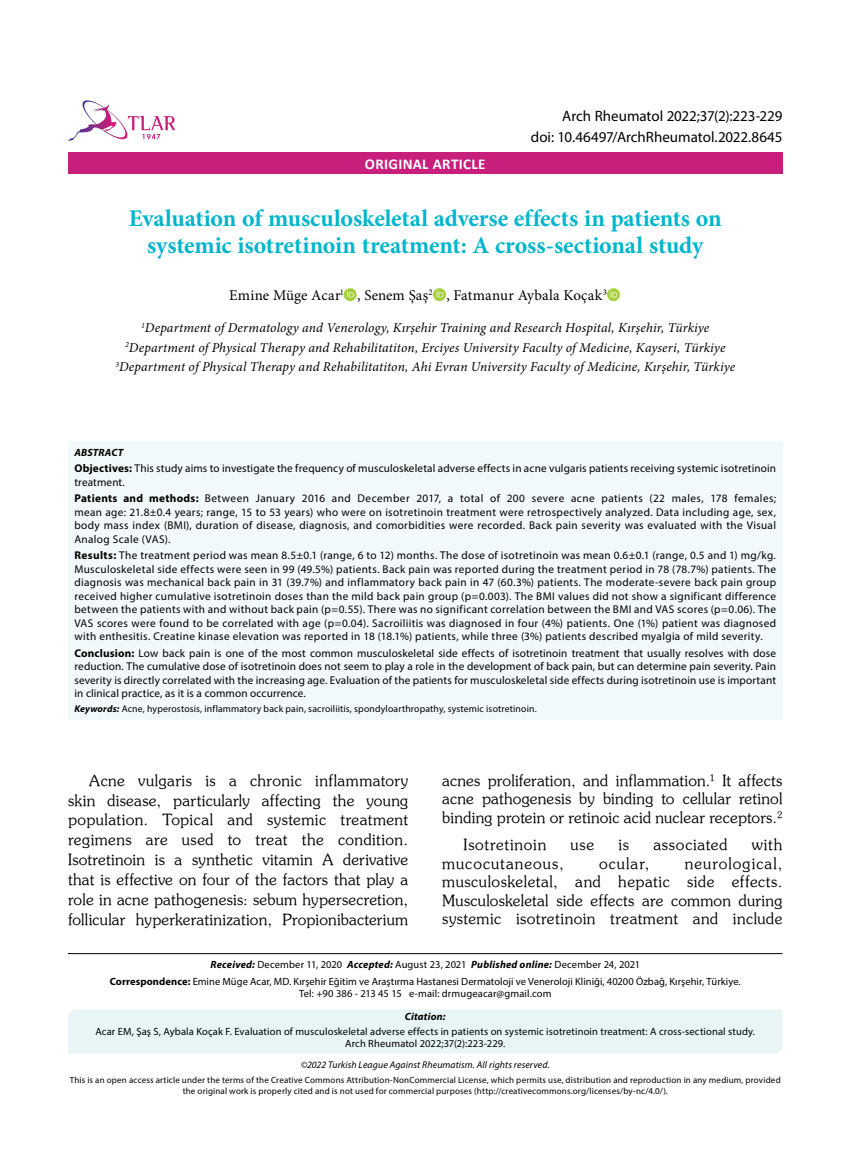
<style>
.page{position:relative;width:859px;height:1170px;background:#fff}
.page>*{position:absolute;margin:0;border:0;box-sizing:border-box;transform-origin:0 0}
.t1{font:700 24px/27px "Minion Pro";letter-spacing:-.005em;color:#00b5cc;text-align:center}
.t2{font:15.45px/19.8px "Souvenir Turk";letter-spacing:.02em;color:#000;text-align:justify}
.t3{font:15.45px "Souvenir Turk";letter-spacing:.05em;color:#000}
.t4{font:15.45px "Souvenir Turk";letter-spacing:.065em;color:#000}
.t5{font:15px "Myriad Pro";letter-spacing:-.005em;color:#000}
.t6{font:15px "Minion Pro";letter-spacing:.01em;color:#000}
.t7{font:700 15px "Calibri";letter-spacing:.02em;color:#fff}
.t8{font:italic 13.5px/19.5px "Minion Pro";letter-spacing:.01em;color:#000;text-align:center}
.t9{font:11.25px/13.5px "Myriad Pro";letter-spacing:.015em;color:#000;text-align:justify}
.t10{font:10.5px/16.8px "Myriad Pro";letter-spacing:.01em;color:#000;text-align:center}
.t11{font:italic 700 10.5px "Myriad Pro";letter-spacing:.02em;color:#000}
.t12{font:9.75px "Myriad Pro";letter-spacing:.015em;color:#000}
.t13{font:italic 9.75px "Myriad Pro";letter-spacing:.01em;color:#000}
.t14{font:9px/10.8px "Myriad Pro";letter-spacing:.015em;color:#000;text-align:center}
.s1{font-weight:700}
.s2{font-weight:700;font-style:italic}
</style>
<div class="page">
<div style="left:68px;top:152px;width:714px;height:22px;background:#c81e7c"></div>
<svg style="left:68px;top:100px;width:107px;height:41px"></svg>
<div style="left:68px;top:441px;width:714px;height:278px;background:#f1f9fa"></div>
<hr style="left:68px;top:953px;width:714px;height:1px;background:#000">
<div style="left:68px;top:1009px;width:714px;height:44px;background:#e7f5f7"></div>
<h3 class="t5" style="left:562px;top:107px;width:222px">Arch Rheumatol 2022;37(2):223-229</h3>
<h3 class="t5" style="left:531px;top:127px;width:253px">doi: 10.46497/ArchRheumatol.2022.8645</h3>
<h3 class="t7" style="left:365px;top:153px;width:122px">ORIGINAL ARTICLE</h3>
<h1 class="t1" style="left:129px;top:204px;width:594px">Evaluation of musculoskeletal adverse effects in patients on systemic isotretinoin treatment: A cross-sectional study</h1>
<h3 class="t6" style="left:229px;top:285px;width:379px">Emine Müge Acar<sup>1</sup> , Senem Şaş<sup>2</sup> , Fatmanur Aybala Koçak<sup>3</sup></h3>
<p class="t8" style="left:115px;top:318px;width:621px"><sup>1</sup>Department of Dermatology and Venerology, Kırşehir Training and Research Hospital, Kırşehir, Türkiye<br><sup>2</sup>Department of Physical Therapy and Rehabilitatiton, Erciyes University Faculty of Medicine, Kayseri, Türkiye<br><sup>3</sup>Department of Physical Therapy and Rehabilitatiton, Ahi Evran University Faculty of Medicine, Kırşehir, Türkiye</p>
<p class="t11" style="left:74px;top:445px;width:50px">ABSTRACT</p>
<p class="t9" style="left:74px;top:461px;width:703px"><span class="s1">Objectives:</span> This study aims to investigate the frequency of musculoskeletal adverse effects in acne vulgaris patients receiving systemic isotretinoin treatment.</p>
<p class="t9" style="left:74px;top:491px;width:703px"><span class="s1">Patients and methods:</span> Between January 2016 and December 2017, a total of 200 severe acne patients (22 males, 178 females; mean age: 21.8±0.4 years; range, 15 to 53 years) who were on isotretinoin treatment were retrospectively analyzed. Data including age, sex, body mass index (BMI), duration of disease, diagnosis, and comorbidities were recorded. Back pain severity was evaluated with the Visual Analog Scale (VAS).</p>
<p class="t9" style="left:74px;top:548px;width:703px"><span class="s1">Results:</span> The treatment period was mean 8.5±0.1 (range, 6 to 12) months. The dose of isotretinoin was mean 0.6±0.1 (range, 0.5 and 1) mg/kg.<br>Musculoskeletal side effects were seen in 99 (49.5%) patients. Back pain was reported during the treatment period in 78 (78.7%) patients. The diagnosis was mechanical back pain in 31 (39.7%) and inflammatory back pain in 47 (60.3%) patients. The moderate-severe back pain group received higher cumulative isotretinoin doses than the mild back pain group (p=0.003). The BMI values did not show a significant difference between the patients with and without back pain (p=0.55). There was no significant correlation between the BMI and VAS scores (p=0.06). The VAS scores were found to be correlated with age (p=0.04). Sacroiliitis was diagnosed in four (4%) patients. One (1%) patient was diagnosed with enthesitis. Creatine kinase elevation was reported in 18 (18.1%) patients, while three (3%) patients described myalgia of mild severity.</p>
<p class="t9" style="left:74px;top:646px;width:703px"><span class="s1">Conclusion:</span> Low back pain is one of the most common musculoskeletal side effects of isotretinoin treatment that usually resolves with dose reduction. The cumulative dose of isotretinoin does not seem to play a role in the development of back pain, but can determine pain severity. Pain severity is directly correlated with the increasing age. Evaluation of the patients for musculoskeletal side effects during isotretinoin use is important in clinical practice, as it is a common occurrence.</p>
<p class="t12" style="left:74px;top:702px;width:464px"><span class="s2">Keywords:</span> Acne, hyperostosis, inflammatory back pain, sacroiliitis, spondyloarthropathy, systemic isotretinoin.</p>
<p class="t2" style="left:68px;top:770px;width:342px;text-indent:21px">Acne vulgaris is a chronic inflammatory skin disease, particularly affecting the young population. Topical and systemic treatment regimens are used to treat the condition.<br>Isotretinoin is a synthetic vitamin A derivative that is effective on four of the factors that play a role in acne pathogenesis: sebum hypersecretion, follicular hyperkeratinization, Propionibacterium</p>
<h2 class="t2" style="left:442px;top:770px;width:342px;line-height:18.6px">acnes proliferation, and inflammation.<sup>1</sup> It affects acne pathogenesis by binding to cellular retinol binding protein or retinoic acid nuclear receptors.<sup>2</sup></h2>
<h2 class="t3" style="left:463px;top:834px;width:84px">Isotretinoin</h2>
<h2 class="t2" style="left:571px;top:834px;width:25px">use</h2>
<h2 class="t2" style="left:618px;top:834px;width:12px">is</h2>
<h2 class="t3" style="left:653px;top:834px;width:76px">associated</h2>
<h2 class="t2" style="left:752px;top:834px;width:32px">with</h2>
<h2 class="t4" style="left:442px;top:853px;width:123px">mucocutaneous,</h2>
<h2 class="t2" style="left:599px;top:852px;width:52px">ocular,</h2>
<h2 class="t2" style="left:442px;top:853px;width:342px;line-height:18.6px;text-indent:243px">neurological, musculoskeletal, and hepatic side effects.<br>Musculoskeletal side effects are common during systemic isotretinoin treatment and include</h2>
<p class="t10" style="left:110px;top:955px;width:632px"><span class="s2">Received:</span> December 11, 2020 <span class="s2">Accepted:</span> August 23, 2021 <span class="s2">Published online:</span> December 24, 2021<br><span class="s1">Correspondence:</span> Emine Müge Acar, MD. Kırşehir Eğitim ve Araştırma Hastanesi Dermatoloji ve Veneroloji Kliniği, 40200 Özbağ, Kırşehir, Türkiye.</p>
<p class="t10" style="left:299px;top:985px;width:254px">Tel: +90 386 - 213 45 15 e-mail: drmugeacar@gmail.com</p>
<p class="t11" style="left:405px;top:1009px;width:42px">Citation:</p>
<p class="t10" style="left:95px;top:1024px;width:661px;line-height:12.6px">Acar EM, Şaş S, Aybala Koçak F. Evaluation of musculoskeletal adverse effects in patients on systemic isotretinoin treatment: A cross-sectional study.<br>Arch Rheumatol 2022;37(2):223-229.</p>
<p class="t13" style="left:301px;top:1058px;width:251px">©2022 Turkish League Against Rheumatism. All rights reserved.</p>
<p class="t14" style="left:70px;top:1074px;width:713px">This is an open access article under the terms of the Creative Commons Attribution-NonCommercial License, which permits use, distribution and reproduction in any medium, provided the original work is properly cited and is not used for commercial purposes (http://creativecommons.org/licenses/by-nc/4.0/).</p>
</div>
